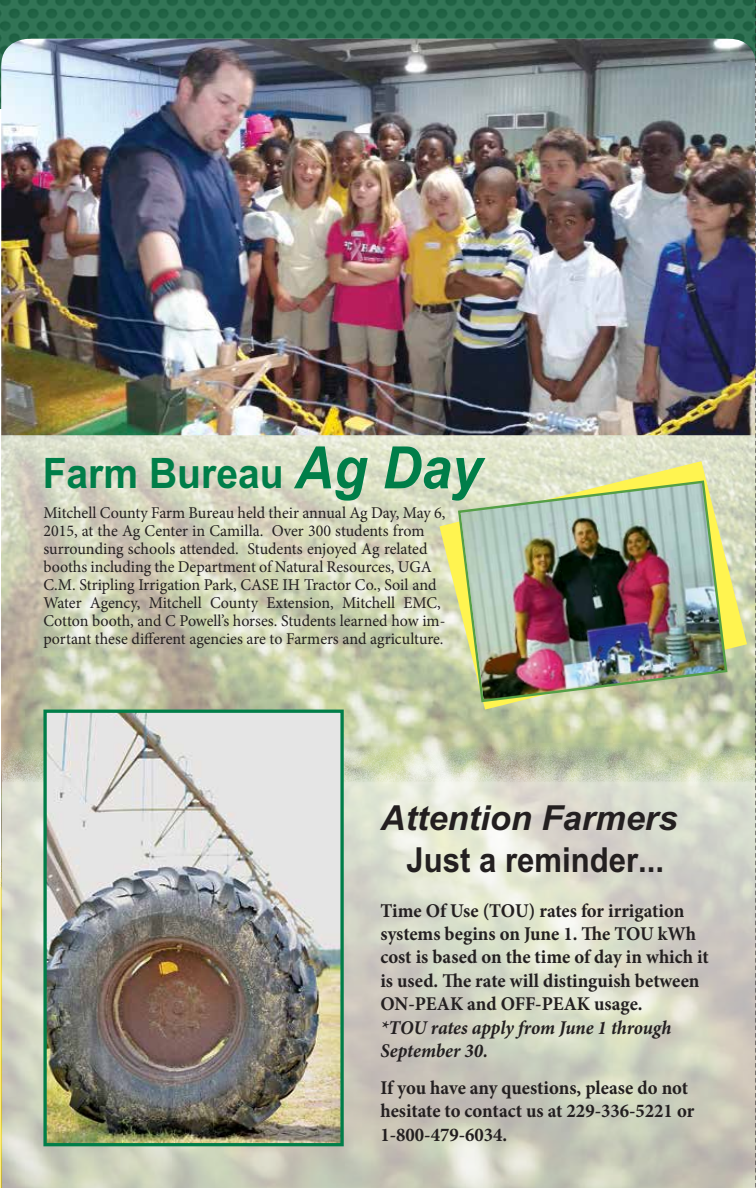
<style>
.page{position:relative;width:756px;height:1188px;background:#fff}
.page>*{position:absolute;margin:0;border:0;box-sizing:border-box;transform-origin:0 0}
.t1{font:700 42px "Arial";color:#007e49;scale:.93 1}
.t2{font:italic 700 34.5px "Arial";color:#231f20}
.t3{font:700 34.5px "Arial Narrow";color:#231f20;scale:1.1 1}
.t4{font:700 19.5px/23.4px "Minion Pro";color:#231f20;scale:.96 1}
.t5{font:italic 700 19.5px/23.4px "Minion Pro";letter-spacing:-.005em;color:#231f20;scale:.96 1}
.t6{font:16.5px/18px "Minion Pro";letter-spacing:-.005em;color:#231f20}
.s1{font-style:italic;font-size:58.5px}
</style>
<div class="page">
<svg style="left:0;top:0;width:675px;height:109px;background:#2b6d4f"></svg>
<svg style="left:1px;top:435px;width:1px;height:419px"></svg>
<img style="left:2px;top:435px;width:673px;height:307px">
<img style="left:1px;top:39px;width:674px;height:396px">
<svg style="left:0;top:862px;width:1px;height:326px"></svg>
<svg style="left:439px;top:461px;width:236px;height:249px;background:#d9ddb4"></svg>
<img style="left:457px;top:479px;width:218px;height:225px">
<svg style="left:2px;top:742px;width:673px;height:446px;background:#d2d4c3"></svg>
<img style="left:47px;top:714px;width:293px;height:428px">
<div style="left:43px;top:710px;width:301px;height:436px;border:3px solid #007e49"></div>
<img style="left:675px;top:0;width:81px;height:1188px">
<h1 class="t1" style="left:43px;top:450px;width:474px">Farm Bureau <span class="s1">Ag Day</span></h1>
<p class="t6" style="left:43px;top:504px;width:403px">Mitchell County Farm Bureau held their annual Ag Day, May 6, 2015, at the Ag Center in Camilla. Over 300 students from surrounding schools attended. Students enjoyed Ag related booths including the Department of Natural Resources, UGA C.M. Stripling Irrigation Park, CASE IH Tractor Co., Soil and Water Agency, Mitchell County Extension, Mitchell EMC, Cotton booth, and C Powell’s horses. Students learned how im&shy;portant these different agencies are to Farmers and agriculture.</p>
<h2 class="t2" style="left:380px;top:799px;width:299px">Attention Farmers</h2>
<h2 class="t3" style="left:406px;top:838px;width:236px">Just a reminder...</h2>
<p class="t4" style="left:380px;top:898px;width:344px">Time Of Use (TOU) rates for irrigation systems begins on June 1. The TOU kWh cost is based on the time of day in which it is used. The rate will distinguish between ON-PEAK and OFF-PEAK usage.</p>
<p class="t5" style="left:380px;top:1015px;width:305px">*TOU rates apply from June 1 through<br>September 30.</p>
<p class="t4" style="left:380px;top:1076px;width:328px">If you have any questions, please do not hesitate to contact us at 229-336-5221 or<br>1-800-479-6034.</p>
</div>
